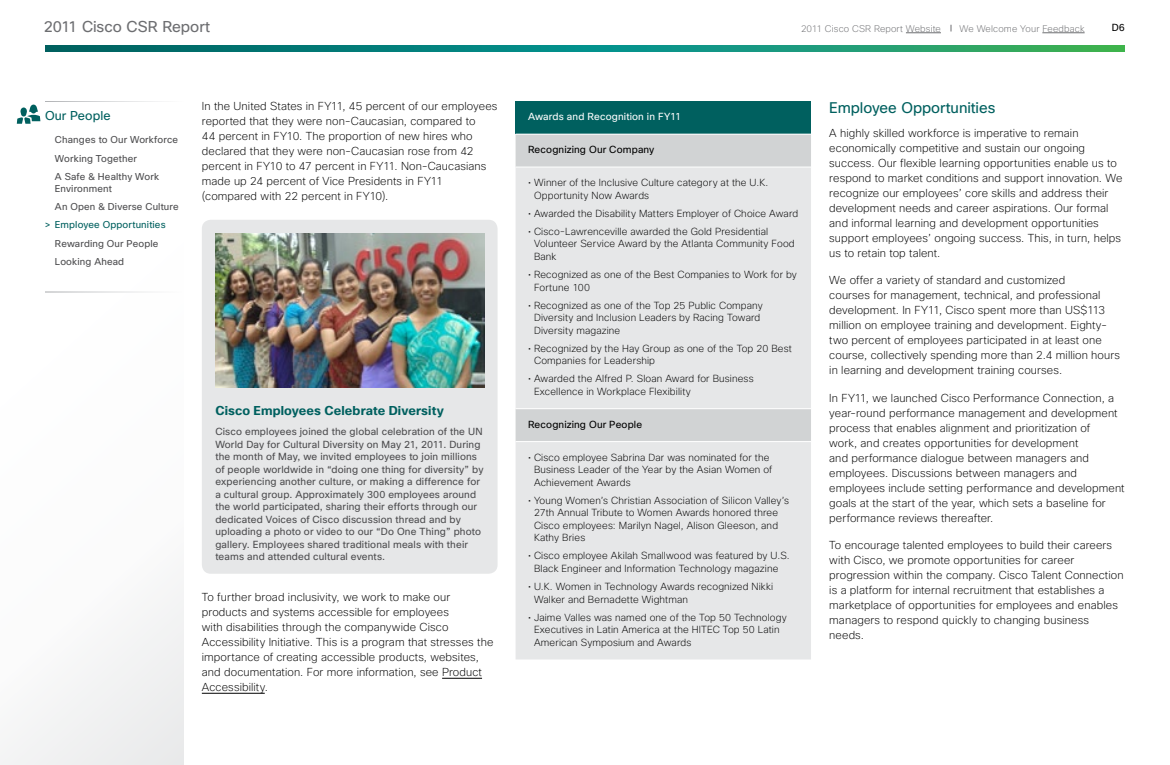
<style>
.page{position:relative;width:1170px;height:765px;background:#fff}
.page>*{position:absolute;margin:0;border:0;box-sizing:border-box;transform-origin:0 0}
.t1{font:15.25px "Cisco Sans";letter-spacing:-.005em;color:#6d6e71}
.t2{font:15px "Cisco Sans";letter-spacing:-.005em;color:#00605f}
.t3{font:700 12.5px "Cisco Sans";letter-spacing:.01em;color:#00605f}
.t4{font:12.5px "Cisco Sans";letter-spacing:.005em;color:#00605f}
.t5{font:200 11.25px/15px "Cisco Sans";letter-spacing:.01em;color:#000}
.t6{font:200 10px/12.5px "Cisco Sans";letter-spacing:.015em;color:#000}
.t7{font:10px/12.5px "Cisco Sans";letter-spacing:.015em;color:#4d4d4f}
.t8{font:10px "Cisco Sans";letter-spacing:.015em;color:#000}
.t9{font:10px "Cisco Sans";letter-spacing:.015em;color:#fff}
.t10{font:9.75px/18.1px "Cisco Sans";letter-spacing:.015em;color:#4d4d4f}
.t11{font:9.75px "Cisco Sans";letter-spacing:.015em;color:#00605f}
.t12{font:200 9.38px "Cisco Sans";letter-spacing:.015em;color:#6d6e71}
</style>
<div class="page">
<div style="left:0;top:0;width:184px;height:765px;background:linear-gradient(to right,#fdfdfe,#fafafa)"></div>
<hr style="left:1042px;top:33px;width:43px;height:1px;background:#6d6e71">
<hr style="left:906px;top:33px;width:35px;height:1px;background:#6d6e71">
<svg style="left:45px;top:45px;width:1080px;height:7px;background:#118b74"></svg>
<hr style="left:442px;top:678px;width:40px;height:1px;background:#000">
<hr style="left:202px;top:693px;width:63px;height:1px;background:#000">
<div style="left:202px;top:220px;width:296px;height:354px;background:#e6e7e8;border-radius:9px"></div>
<img style="left:215px;top:233px;width:269px;height:155px">
<div style="left:516px;top:101px;width:295px;height:33px;background:#00605f"></div>
<div style="left:516px;top:135px;width:295px;height:32px;background:#d1d3d4"></div>
<div style="left:516px;top:168px;width:295px;height:492px;background:#e6e7e8"></div>
<hr style="left:516px;top:441px;width:295px;height:1px;background:#fff">
<hr style="left:516px;top:408px;width:295px;height:1px;background:#fff">
<hr style="left:45px;top:101px;width:139px;height:1px;background:#fff">
<hr style="left:45px;top:292px;width:139px;height:1px;background:#fff">
<svg style="left:17px;top:105px;width:23px;height:19px"></svg>
<h1 class="t1" style="left:44px;top:16px;width:168px">2011 Cisco CSR Report</h1>
<p class="t12" style="left:801px;top:22px;width:141px">2011 Cisco CSR Report Website</p>
<p class="t12" style="left:960px;top:22px;width:126px">We Welcome Your Feedback</p>
<p class="t8" style="left:1112px;top:22px;width:15px">D6</p>
<p class="t4" style="left:45px;top:107px;width:67px">Our People</p>
<p class="t10" style="left:55px;top:131px;width:125px">Changes to Our Workforce<br>Working Together<br>A Safe &amp; Healthy Work</p>
<p class="t10" style="left:55px;top:180px;width:125px">Environment<br>An Open &amp; Diverse Culture</p>
<p class="t11" style="left:45px;top:219px;width:122px">&gt; Employee Opportunities</p>
<p class="t10" style="left:55px;top:234px;width:105px">Rewarding Our People<br>Looking Ahead</p>
<p class="t5" style="left:202px;top:99px;width:297px">In the United States in FY11, 45 percent of our employees reported that they were non-Caucasian, compared to<br>44 percent in FY10. The proportion of new hires who declared that they were non-Caucasian rose from 42 percent in FY10 to 47 percent in FY11. Non-Caucasians made up 24 percent of Vice Presidents in FY11 (compared with 22 percent in FY10).</p>
<p class="t3" style="left:215px;top:403px;width:230px">Cisco Employees Celebrate Diversity</p>
<p class="t7" style="left:215px;top:425px;width:270px">Cisco employees joined the global celebration of the UN World Day for Cultural Diversity on May 21, 2011. During the month of May, we invited employees to join millions of people worldwide in “doing one thing for diversity” by experiencing another culture, or making a difference for a cultural group. Approximately 300 employees around the world participated, sharing their efforts through our dedicated Voices of Cisco discussion thread and by uploading a photo or video to our “Do One Thing” photo gallery. Employees shared traditional meals with their teams and attended cultural events.</p>
<p class="t5" style="left:202px;top:590px;width:293px">To further broad inclusivity, we work to make our products and systems accessible for employees<br>with disabilities through the companywide Cisco Accessibility Initiative. This is a program that stresses the importance of creating accessible products, websites, and documentation. For more information, see Product Accessibility.</p>
<p class="t9" style="left:528px;top:110px;width:154px">Awards and Recognition in FY11</p>
<p class="t8" style="left:528px;top:143px;width:128px">Recognizing Our Company</p>
<p class="t6" style="left:534px;top:176px;width:236px;text-indent:-6px">• Winner of the Inclusive Culture category at the U.K.<br>Opportunity Now Awards</p>
<p class="t6" style="left:528px;top:207px;width:272px">• Awarded the Disability Matters Employer of Choice Award</p>
<p class="t6" style="left:534px;top:225px;width:262px;text-indent:-6px">• Cisco-Lawrenceville awarded the Gold Presidential<br>Volunteer Service Award by the Atlanta Community Food<br>Bank</p>
<p class="t6" style="left:534px;top:268px;width:264px;text-indent:-6px">• Recognized as one of the Best Companies to Work for by<br>Fortune 100</p>
<p class="t6" style="left:534px;top:299px;width:230px;text-indent:-6px">• Recognized as one of the Top 25 Public Company<br>Diversity and Inclusion Leaders by Racing Toward<br>Diversity magazine</p>
<p class="t6" style="left:534px;top:342px;width:259px;text-indent:-6px">• Recognized by the Hay Group as one of the Top 20 Best<br>Companies for Leadership</p>
<p class="t6" style="left:534px;top:373px;width:221px;text-indent:-6px">• Awarded the Alfred P. Sloan Award for Business<br>Excellence in Workplace Flexibility</p>
<p class="t8" style="left:528px;top:418px;width:116px">Recognizing Our People</p>
<p class="t6" style="left:534px;top:451px;width:240px;text-indent:-6px">• Cisco employee Sabrina Dar was nominated for the<br>Business Leader of the Year by the Asian Women of<br>Achievement Awards</p>
<p class="t6" style="left:534px;top:494px;width:256px;text-indent:-6px">• Young Women’s Christian Association of Silicon Valley’s 27th Annual Tribute to Women Awards honored three Cisco employees: Marilyn Nagel, Alison Gleeson, and Kathy Bries</p>
<p class="t6" style="left:528px;top:550px;width:263px;text-align:center">• Cisco employee Akilah Smallwood was featured by U.S.<br>Black Engineer and Information Technology magazine</p>
<p class="t6" style="left:534px;top:580px;width:241px;text-indent:-6px">• U.K. Women in Technology Awards recognized Nikki<br>Walker and Bernadette Wightman</p>
<p class="t6" style="left:534px;top:611px;width:254px;text-indent:-6px">• Jaime Valles was named one of the Top 50 Technology<br>Executives in Latin America at the HITEC Top 50 Latin<br>American Symposium and Awards</p>
<h2 class="t2" style="left:829px;top:98px;width:168px">Employee Opportunities</h2>
<p class="t5" style="left:829px;top:125px;width:295px">A highly skilled workforce is imperative to remain economically competitive and sustain our ongoing success. Our flexible learning opportunities enable us to respond to market conditions and support innovation. We recognize our employees’ core skills and address their development needs and career aspirations. Our formal and informal learning and development opportunities support employees’ ongoing success. This, in turn, helps us to retain top talent.</p>
<p class="t5" style="left:829px;top:273px;width:292px">We offer a variety of standard and customized<br>courses for management, technical, and professional development. In FY11, Cisco spent more than US$113 million on employee training and development. Eighty&shy;two percent of employees participated in at least one course, collectively spending more than 2.4 million hours in learning and development training courses.</p>
<p class="t5" style="left:829px;top:390px;width:297px">In FY11, we launched Cisco Performance Connection, a year-round performance management and development process that enables alignment and prioritization of<br>work, and creates opportunities for development<br>and performance dialogue between managers and employees. Discussions between managers and employees include setting performance and development goals at the start of the year, which sets a baseline for performance reviews thereafter.</p>
<p class="t5" style="left:829px;top:538px;width:296px">To encourage talented employees to build their careers with Cisco, we promote opportunities for career progression within the company. Cisco Talent Connection is a platform for internal recruitment that establishes a marketplace of opportunities for employees and enables managers to respond quickly to changing business needs.</p>
</div>
